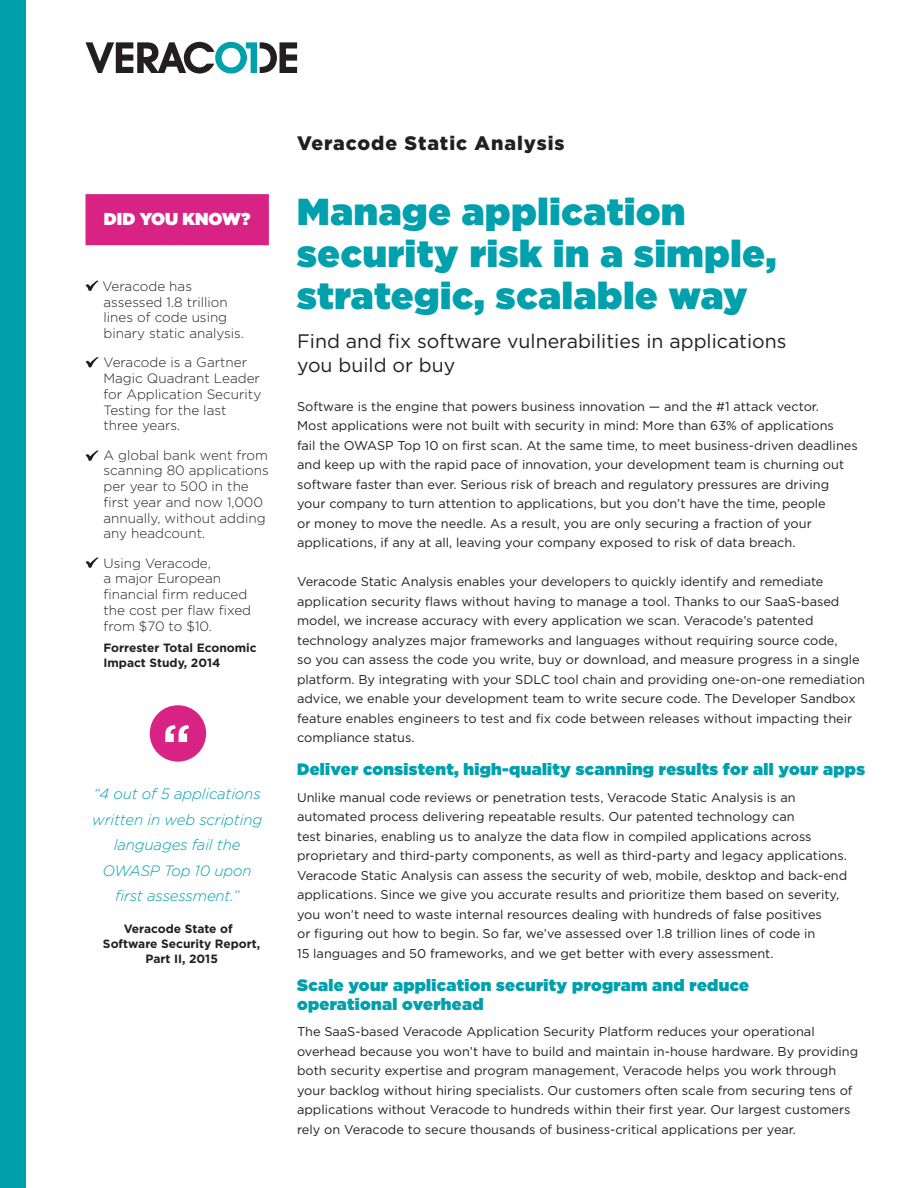
<style>
.page{position:relative;width:918px;height:1188px;background:#fff}
.page>*{position:absolute;margin:0;border:0;box-sizing:border-box;transform-origin:0 0}
.t1{font:700 52.5px "Gotham";color:#fff}
.t2{font:900 37.5px/42px "Gotham";letter-spacing:.02em;color:#00a0ad}
.t3{font:19.5px/24px "Gotham";color:#231f20}
.t4{font:900 19.5px "Gotham";letter-spacing:.05em;color:#231f20}
.t5{font:900 17.25px "Gotham";color:#fff}
.t6{font:900 16.5px/19.5px "Gotham";letter-spacing:.02em;color:#00a0ad}
.t7{font:italic 300 15px/25.5px "Gotham";letter-spacing:-.01em;color:#00a0ad;text-align:center}
.t8{font:300 13.5px/15.8px "Gotham";color:#231f20}
.t9{font:12.75px/19.5px "Gotham";color:#231f20}
.t10{font:700 12px/15px "Gotham";color:#231f20;text-align:center}
</style>
<div class="page">
<div style="left:0;top:0;width:25px;height:1188px;background:#00a0ad"></div>
<svg style="left:86px;top:42px;width:211px;height:32px"></svg>
<div style="left:86px;top:194px;width:183px;height:51px;background:#d82385"></div>
<div style="left:150px;top:705px;width:56px;height:57px;background:#d82385;border-radius:50%"></div>
<svg style="left:86px;top:280px;width:12px;height:11px"></svg>
<svg style="left:86px;top:357px;width:12px;height:10px"></svg>
<svg style="left:86px;top:450px;width:12px;height:11px"></svg>
<svg style="left:86px;top:557px;width:12px;height:11px"></svg>
<h3 class="t5" style="left:104px;top:209px;width:148px">DID YOU KNOW?</h3>
<p class="t8" style="left:102px;top:278px;width:143px">Veracode has assessed 1.8 trillion lines of code using binary static analysis.</p>
<p class="t8" style="left:104px;top:355px;width:159px">Veracode is a Gartner<br>Magic Quadrant Leader for Application Security<br>Testing for the last three years.</p>
<p class="t8" style="left:103px;top:447px;width:167px">A global bank went from scanning 80 applications per year to 500 in the first year and now 1,000 annually, without adding any headcount.</p>
<p class="t8" style="left:103px;top:555px;width:149px">Using Veracode,<br>a major European financial firm reduced the cost per flaw fixed from $70 to $10.</p>
<p class="t10" style="left:103px;top:640px;width:155px;text-align:left">Forrester Total Economic<br>Impact Study, 2014</p>
<h1 class="t1" style="left:162px;top:713px;width:30px">“</h1>
<p class="t7" style="left:92px;top:781px;width:172px">“4 out of 5 applications written in web scripting languages fail the<br>OWASP Top 10 upon first assessment.”</p>
<p class="t10" style="left:103px;top:921px;width:159px">Veracode State of<br>Software Security Report,<br>Part II, 2015</p>
<h3 class="t4" style="left:297px;top:132px;width:269px">Veracode Static Analysis</h3>
<h2 class="t2" style="left:297px;top:190px;width:481px">Manage application security risk in a simple, strategic, scalable way</h2>
<h3 class="t3" style="left:297px;top:329px;width:491px">Find and fix software vulnerabilities in applications you build or buy</h3>
<p class="t9" style="left:297px;top:396px;width:562px">Software is the engine that powers business innovation — and the #1 attack vector.<br>Most applications were not built with security in mind: More than 63% of applications<br>fail the OWASP Top 10 on first scan. At the same time, to meet business-driven deadlines and keep up with the rapid pace of innovation, your development team is churning out software faster than ever. Serious risk of breach and regulatory pressures are driving your company to turn attention to applications, but you don’t have the time, people<br>or money to move the needle. As a result, you are only securing a fraction of your applications, if any at all, leaving your company exposed to risk of data breach.</p>
<p class="t9" style="left:297px;top:572px;width:570px">Veracode Static Analysis enables your developers to quickly identify and remediate application security flaws without having to manage a tool. Thanks to our SaaS-based model, we increase accuracy with every application we scan. Veracode’s patented technology analyzes major frameworks and languages without requiring source code,<br>so you can assess the code you write, buy or download, and measure progress in a single platform. By integrating with your SDLC tool chain and providing one-on-one remediation advice, we enable your development team to write secure code. The Developer Sandbox feature enables engineers to test and fix code between releases without impacting their compliance status.</p>
<p class="t6" style="left:297px;top:759px;width:569px">Deliver consistent, high-quality scanning results for all your apps</p>
<p class="t9" style="left:297px;top:787px;width:552px">Unlike manual code reviews or penetration tests, Veracode Static Analysis is an automated process delivering repeatable results. Our patented technology can<br>test binaries, enabling us to analyze the data flow in compiled applications across proprietary and third-party components, as well as third-party and legacy applications.<br>Veracode Static Analysis can assess the security of web, mobile, desktop and back-end applications. Since we give you accurate results and prioritize them based on severity, you won’t need to waste internal resources dealing with hundreds of false positives<br>or figuring out how to begin. So far, we’ve assessed over 1.8 trillion lines of code in<br>15 languages and 50 frameworks, and we get better with every assessment.</p>
<p class="t6" style="left:297px;top:975px;width:453px">Scale your application security program and reduce operational overhead</p>
<p class="t9" style="left:297px;top:1022px;width:563px">The SaaS-based Veracode Application Security Platform reduces your operational overhead because you won’t have to build and maintain in-house hardware. By providing both security expertise and program management, Veracode helps you work through your backlog without hiring specialists. Our customers often scale from securing tens of applications without Veracode to hundreds within their first year. Our largest customers rely on Veracode to secure thousands of business-critical applications per year.</p>
</div>
